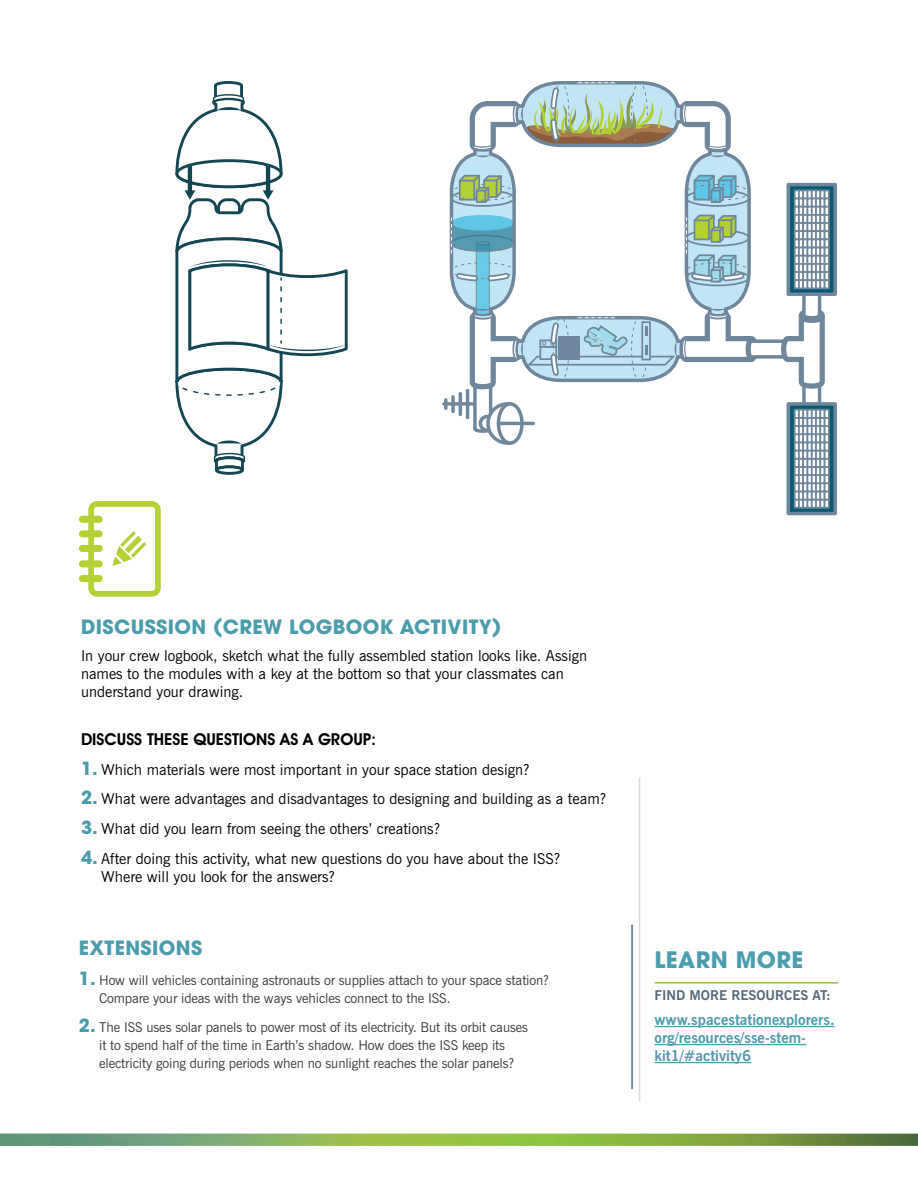
<style>
.page{position:relative;width:918px;height:1188px;background:#fff}
.page>*{position:absolute;margin:0;border:0;box-sizing:border-box;transform-origin:0 0}
.t1{font:700 22.5px "ITC Avant Garde Pro";letter-spacing:.02em;color:#4b9cad}
.t2{font:700 19.5px "ITC Avant Garde Pro";letter-spacing:.02em;color:#4b9cad}
.t3{font:600 16.5px "Avant Garde IT Cby BT";color:#000}
.t4{font:15px/18px "News Gothic BT";color:#000}
.t5{font:700 15px/18px "News Gothic BT";color:#4b9cad}
.t6{font:13.5px/18px "News Gothic BT";letter-spacing:-.01em;color:#3a3a3a}
.t7{font:700 13.5px "News Gothic BT";color:#546879}
.s1{font-family:"ITC Avant Garde Pro";font-weight:700;font-size:18px;color:#4b9cad}
</style>
<div class="page">
<svg style="left:0;top:1134px;width:918px;height:12px;background:#7ea954"></svg>
<hr style="left:639px;top:777px;width:1px;height:324px;background:#d9d9db">
<div style="left:79px;top:545px;width:24px;height:7px;background:#b3d035;border-radius:3px"></div>
<div style="left:79px;top:560px;width:24px;height:7px;background:#b3d035;border-radius:3px"></div>
<div style="left:79px;top:575px;width:24px;height:7px;background:#b3d035;border-radius:3px"></div>
<div style="left:79px;top:516px;width:24px;height:7px;background:#b3d035;border-radius:3px"></div>
<div style="left:79px;top:530px;width:24px;height:7px;background:#b3d035;border-radius:3px"></div>
<svg style="left:88px;top:501px;width:73px;height:96px"></svg>
<svg style="left:175px;top:81px;width:173px;height:394px"></svg>
<hr style="left:655px;top:982px;width:183px;height:2px;background:#8dc63f">
<hr style="left:655px;top:1026px;width:180px;height:1px;background:#4b9cad">
<hr style="left:655px;top:1044px;width:151px;height:1px;background:#4b9cad">
<hr style="left:655px;top:1062px;width:96px;height:1px;background:#4b9cad">
<hr style="left:631px;top:925px;width:2px;height:164px;background:#556978">
<div style="left:788px;top:185px;width:47px;height:109px;background:#085a73"></div>
<div style="left:787px;top:183px;width:50px;height:113px;border:3px solid #6f879c"></div>
<div style="left:824px;top:189px;width:6px;height:10px;border:2px solid #6f879c"></div>
<div style="left:824px;top:198px;width:6px;height:10px;border:2px solid #6f879c"></div>
<div style="left:824px;top:206px;width:6px;height:10px;border:2px solid #6f879c"></div>
<div style="left:824px;top:214px;width:6px;height:10px;border:2px solid #6f879c"></div>
<div style="left:824px;top:222px;width:6px;height:10px;border:2px solid #6f879c"></div>
<div style="left:824px;top:230px;width:6px;height:10px;border:2px solid #6f879c"></div>
<div style="left:824px;top:239px;width:6px;height:9px;border:2px solid #6f879c"></div>
<div style="left:824px;top:247px;width:6px;height:10px;border:2px solid #6f879c"></div>
<div style="left:824px;top:255px;width:6px;height:10px;border:2px solid #6f879c"></div>
<div style="left:824px;top:263px;width:6px;height:10px;border:2px solid #6f879c"></div>
<div style="left:824px;top:271px;width:6px;height:10px;border:2px solid #6f879c"></div>
<div style="left:824px;top:279px;width:6px;height:10px;border:2px solid #6f879c"></div>
<div style="left:788px;top:404px;width:47px;height:110px;background:#085a73"></div>
<div style="left:787px;top:402px;width:50px;height:113px;border:3px solid #6f879c"></div>
<div style="left:794px;top:499px;width:6px;height:10px;border:2px solid #6f879c"></div>
<div style="left:798px;top:499px;width:6px;height:10px;border:2px solid #6f879c"></div>
<div style="left:802px;top:499px;width:6px;height:10px;border:2px solid #6f879c"></div>
<div style="left:807px;top:499px;width:6px;height:10px;border:2px solid #6f879c"></div>
<div style="left:811px;top:499px;width:6px;height:10px;border:2px solid #6f879c"></div>
<div style="left:815px;top:499px;width:6px;height:10px;border:2px solid #6f879c"></div>
<div style="left:819px;top:499px;width:6px;height:10px;border:2px solid #6f879c"></div>
<div style="left:824px;top:499px;width:6px;height:10px;border:2px solid #6f879c"></div>
<div style="left:824px;top:491px;width:6px;height:9px;border:2px solid #6f879c"></div>
<div style="left:824px;top:482px;width:6px;height:10px;border:2px solid #6f879c"></div>
<div style="left:824px;top:474px;width:6px;height:10px;border:2px solid #6f879c"></div>
<div style="left:824px;top:466px;width:6px;height:10px;border:2px solid #6f879c"></div>
<div style="left:824px;top:458px;width:6px;height:10px;border:2px solid #6f879c"></div>
<div style="left:824px;top:450px;width:6px;height:10px;border:2px solid #6f879c"></div>
<div style="left:824px;top:441px;width:6px;height:10px;border:2px solid #6f879c"></div>
<div style="left:824px;top:433px;width:6px;height:10px;border:2px solid #6f879c"></div>
<div style="left:824px;top:425px;width:6px;height:10px;border:2px solid #6f879c"></div>
<div style="left:824px;top:417px;width:6px;height:10px;border:2px solid #6f879c"></div>
<div style="left:824px;top:409px;width:6px;height:10px;border:2px solid #6f879c"></div>
<svg style="left:444px;top:81px;width:385px;height:427px"></svg>
<h2 class="t2" style="left:81px;top:614px;width:422px">DISCUSSION (CREW LOGBOOK ACTIVITY)</h2>
<p class="t4" style="left:81px;top:646px;width:508px">In your crew logbook, sketch what the fully assembled station looks like. Assign names to the modules with a key at the bottom so that your classmates can understand your drawing.</p>
<p class="t3" style="left:81px;top:729px;width:297px">DISCUSS THESE QUESTIONS AS A GROUP:</p>
<p class="t4" style="left:81px;top:760px;width:450px"><span class="s1">1.</span> Which materials were most important in your space station design?</p>
<p class="t4" style="left:81px;top:790px;width:527px"><span class="s1">2.</span> What were advantages and disadvantages to designing and building as a team?</p>
<p class="t4" style="left:81px;top:820px;width:361px"><span class="s1">3.</span> What did you learn from seeing the others’ creations?</p>
<p class="t4" style="left:101px;top:850px;width:461px;text-indent:-20px"><span class="s1">4.</span> After doing this activity, what new questions do you have about the ISS?<br>Where will you look for the answers?</p>
<h2 class="t2" style="left:79px;top:934px;width:125px">EXTENSIONS</h2>
<p class="t6" style="left:99px;top:971px;width:452px;text-indent:-20px"><span class="s1">1.</span> How will vehicles containing astronauts or supplies attach to your space station?<br>Compare your ideas with the ways vehicles connect to the ISS.</p>
<p class="t6" style="left:79px;top:1019px;width:451px;text-align:center"><span class="s1">2.</span> The ISS uses solar panels to power most of its electricity. But its orbit causes it to spend half of the time in Earth’s shadow. How does the ISS keep its electricity going during periods when no sunlight reaches the solar panels?</p>
<h1 class="t1" style="left:655px;top:945px;width:150px">LEARN MORE</h1>
<p class="t7" style="left:655px;top:987px;width:178px">FIND MORE RESOURCES AT:</p>
<p class="t5" style="left:655px;top:1011px;width:182px">www.spacestationexplorers. org/resources/sse-stem&shy;kit1/#activity6</p>
</div>
